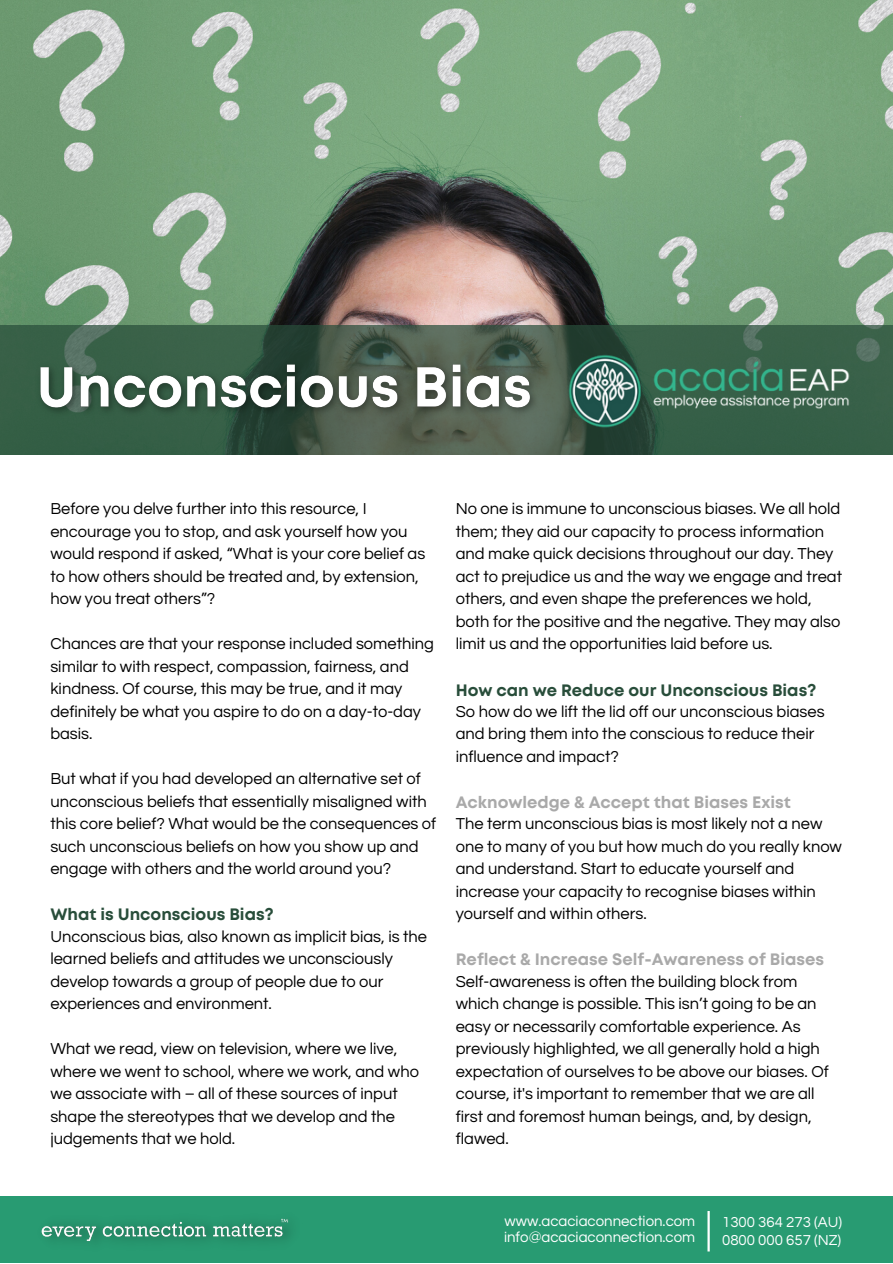
<style>
.page{position:relative;width:893px;height:1264px;background:#fff}
.page>*{position:absolute;margin:0;border:0;box-sizing:border-box;transform-origin:0 0}
.t1{font:16.5px/22.5px "Questrial";color:#000}
.t2{font:700 16.5px "Mont";color:#a9a9a9}
.t3{font:700 16.5px "Mont";color:#284d3a}
.t4{font:15px "Questrial";color:#fff}
</style>
<div class="page">
<img style="left:0;top:0;width:892px;height:325px">
<svg style="left:0;top:325px;width:892px;height:130px;fill:#3a6048"></svg>
<img style="left:545px;top:310px;width:327px;height:145px">
<img style="left:27px;top:356px;width:518px;height:75px">
<div style="left:0;top:1196px;width:892px;height:66px;background:#289b72"></div>
<img style="left:41px;top:1218px;width:249px;height:23px">
<hr style="left:707px;top:1210px;width:2px;height:41px;background:#fff">
<p class="t1" style="left:50px;top:498px;width:376px">Before you delve further into this resource, I encourage you to stop, and ask yourself how you would respond if asked, “What is your core belief as to how others should be treated and, by extension, how you treat others”?</p>
<p class="t1" style="left:50px;top:633px;width:385px">Chances are that your response included something similar to with respect, compassion, fairness, and kindness. Of course, this may be true, and it may definitely be what you aspire to do on a day-to-day basis.</p>
<p class="t1" style="left:50px;top:768px;width:387px">But what if you had developed an alternative set of unconscious beliefs that essentially misaligned with this core belief? What would be the consequences of such unconscious beliefs on how you show up and engage with others and the world around you?</p>
<p class="t3" style="left:50px;top:908px;width:225px">What is Unconscious Bias?</p>
<p class="t1" style="left:50px;top:925px;width:378px">Unconscious bias, also known as implicit bias, is the learned beliefs and attitudes we unconsciously develop towards a group of people due to our experiences and environment.</p>
<p class="t1" style="left:50px;top:1037px;width:370px">What we read, view on television, where we live, where we went to school, where we work, and who we associate with – all of these sources of input shape the stereotypes that we develop and the judgements that we hold.</p>
<p class="t1" style="left:455px;top:498px;width:388px">No one is immune to unconscious biases. We all hold them; they aid our capacity to process information and make quick decisions throughout our day. They act to prejudice us and the way we engage and treat others, and even shape the preferences we hold, both for the positive and the negative. They may also limit us and the opportunities laid before us.</p>
<p class="t3" style="left:455px;top:683px;width:362px">How can we Reduce our Unconscious Bias?</p>
<p class="t1" style="left:455px;top:700px;width:370px">So how do we lift the lid off our unconscious biases and bring them into the conscious to reduce their influence and impact?</p>
<p class="t2" style="left:455px;top:796px;width:336px">Acknowledge &amp; Accept that Biases Exist</p>
<p class="t1" style="left:455px;top:813px;width:388px">The term unconscious bias is most likely not a new one to many of you but how much do you really know and understand. Start to educate yourself and increase your capacity to recognise biases within yourself and within others.</p>
<p class="t2" style="left:455px;top:953px;width:370px">Reflect &amp; Increase Self-Awareness of Biases</p>
<p class="t1" style="left:455px;top:970px;width:374px">Self-awareness is often the building block from which change is possible. This isn’t going to be an easy or necessarily comfortable experience. As previously highlighted, we all generally hold a high expectation of ourselves to be above our biases. Of course, it's important to remember that we are all first and foremost human beings, and, by design, flawed.</p>
<p class="t4" style="left:504px;top:1213px;width:192px">www.acaciaconnection.com</p>
<p class="t4" style="left:504px;top:1230px;width:193px">info@acaciaconnection.com</p>
<p class="t4" style="left:722px;top:1214px;width:121px">1300 364 273 (AU)</p>
<p class="t4" style="left:722px;top:1232px;width:121px">0800 000 657 (NZ)</p>
</div>
